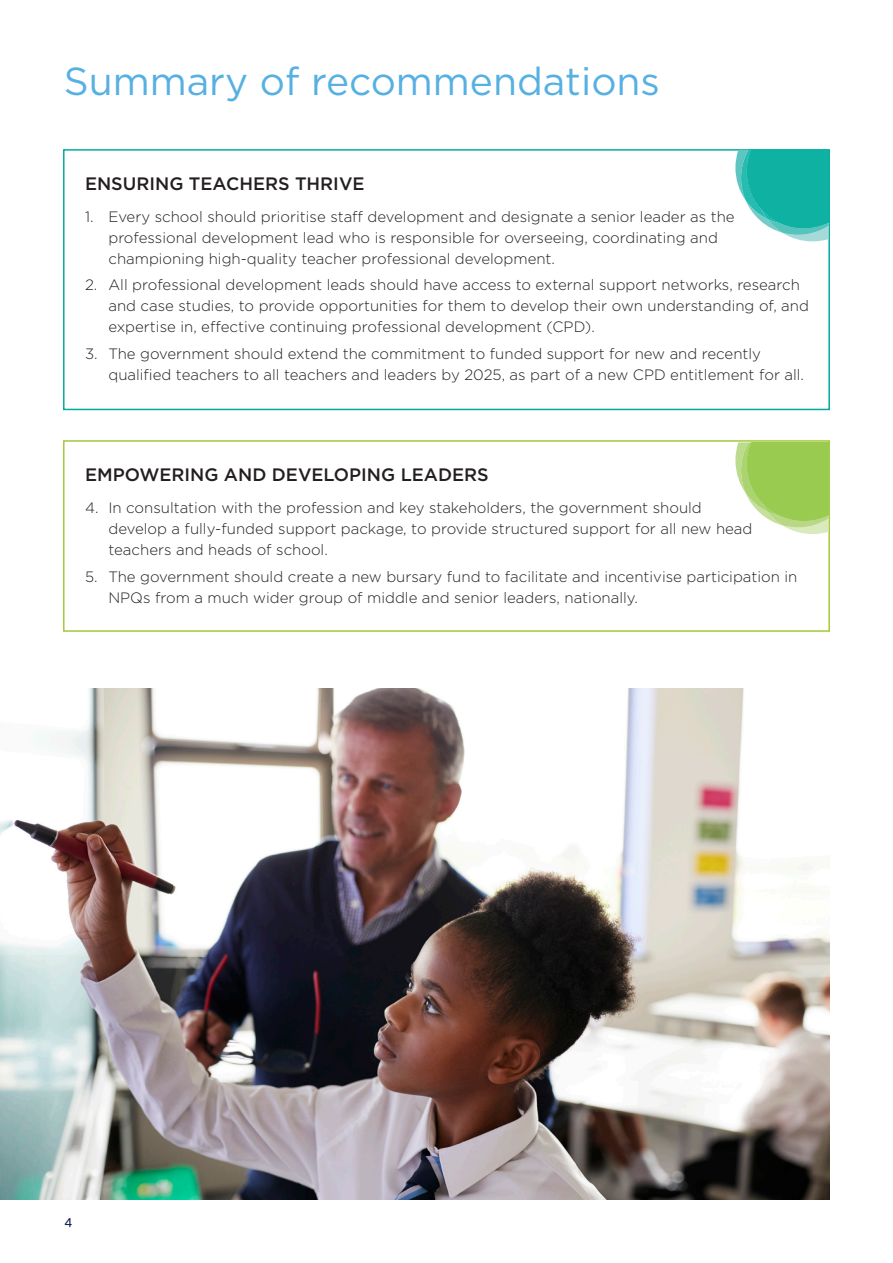
<style>
.page{position:relative;width:893px;height:1263px;background:#fff}
.page>*{position:absolute;margin:0;border:0;box-sizing:border-box;transform-origin:0 0}
.Heading__Level_1{font:39px "Gotham";color:#57b0e2}
.t1{font:22.5px "Gotham";color:#001748}
.Body_10_14_space_aft{font:500 18px "Gotham";color:#231f20}
.t2{font:300 15px/21px "Gotham";color:#231f20}
</style>
<div class="page">
<img style="left:0;top:689px;width:829px;height:510px">
<div style="left:63px;top:149px;width:767px;height:261px;border:2px solid #04aaa0"></div>
<svg style="left:735px;top:150px;width:93px;height:91px"></svg>
<div style="left:63px;top:440px;width:767px;height:192px;border:2px solid #a3cb39"></div>
<svg style="left:735px;top:442px;width:93px;height:92px"></svg>
<p class="Heading__Level_1" style="left:64px;top:56px;width:598px">Summary of recommendations</p>
<p class="Body_10_14_space_aft" style="left:85px;top:171px;width:281px">ENSURING TEACHERS THRIVE</p>
<p class="t2" style="left:108px;top:206px;width:628px;text-indent:-23px">1. Every school should prioritise staff development and designate a senior leader as the professional development lead who is responsible for overseeing, coordinating and championing high-quality teacher professional development.</p>
<p class="t2" style="left:108px;top:274px;width:702px;text-indent:-23px">2. All professional development leads should have access to external support networks, research and case studies, to provide opportunities for them to develop their own understanding of, and expertise in, effective continuing professional development (CPD).</p>
<p class="t2" style="left:108px;top:343px;width:697px;text-indent:-23px">3. The government should extend the commitment to funded support for new and recently qualified teachers to all teachers and leaders by 2025, as part of a new CPD entitlement for all.</p>
<p class="Body_10_14_space_aft" style="left:85px;top:462px;width:405px">EMPOWERING AND DEVELOPING LEADERS</p>
<p class="t2" style="left:108px;top:497px;width:645px;text-indent:-23px">4. In consultation with the profession and key stakeholders, the government should develop a fully-funded support package, to provide structured support for all new head teachers and heads of school.</p>
<p class="t2" style="left:108px;top:565px;width:690px;text-indent:-23px">5. The government should create a new bursary fund to facilitate and incentivise participation in<br>NPQs from a much wider group of middle and senior leaders, nationally.</p>
<h2 class="t1" style="left:64px;top:1204px;width:10px">4</h2>
</div>
